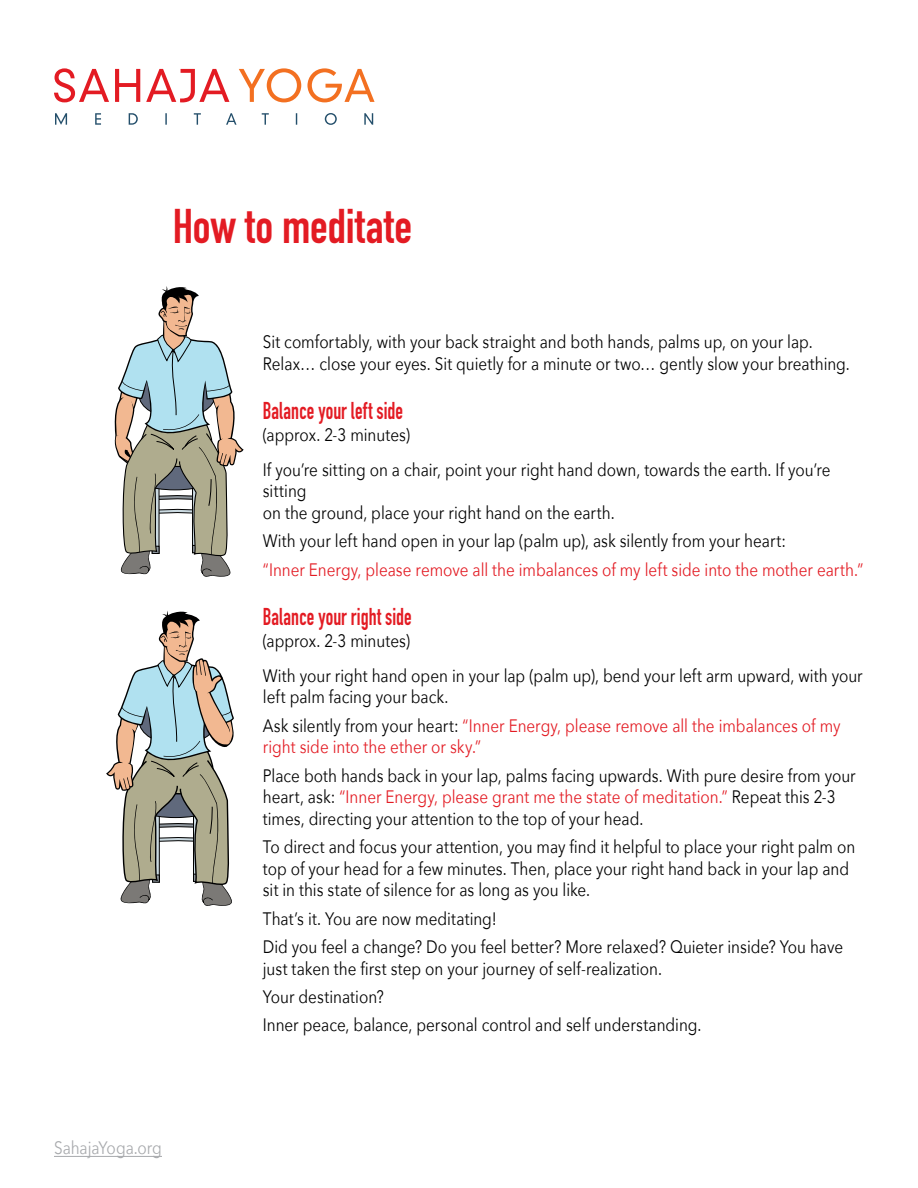
<style>
.page{position:relative;width:918px;height:1188px;background:#fff}
.page>*{position:absolute;margin:0;border:0;box-sizing:border-box;transform-origin:0 0}
.t1{font:48px "DIN Engschrift";letter-spacing:.005em;color:#e31b23}
.t2{font:24px "DIN Engschrift";letter-spacing:.005em;color:#e31b23;scale:.85 1}
.t3{font:18px/21.6px "Avenir Next";color:#000;scale:.85 1}
.t4{font:18px "Avenir Next";color:#e31b23;scale:.85 1}
.t5{font:18px "Avenir Next";letter-spacing:-.005em;color:#a7a9ac;scale:.85 1}
.s1{color:#e31b23}
</style>
<div class="page">
<hr style="left:54px;top:1156px;width:108px;height:1px;background:#a7a9ac">
<svg style="left:54px;top:68px;width:175px;height:34px"></svg>
<svg style="left:239px;top:68px;width:136px;height:34px"></svg>
<svg style="left:55px;top:113px;width:318px;height:12px"></svg>
<svg style="left:106px;top:611px;width:128px;height:295px"></svg>
<svg style="left:114px;top:286px;width:130px;height:291px"></svg>
<h1 class="t1" style="left:173px;top:198px;width:241px">How to meditate</h1>
<p class="t3" style="left:263px;top:332px;width:692px">Sit comfortably, with your back straight and both hands, palms up, on your lap.<br>Relax… close your eyes. Sit quietly for a minute or two… gently slow your breathing.</p>
<h2 class="t2" style="left:263px;top:396px;width:167px">Balance your left side</h2>
<p class="t3" style="left:263px;top:417px;width:670px;line-height:35.1px">(approx. 2-3 minutes)<br>If you’re sitting on a chair, point your right hand down, towards the earth. If you’re</p>
<p class="t3" style="left:263px;top:481px;width:415px">sitting<br>on the ground, place your right hand on the earth.</p>
<p class="t3" style="left:263px;top:531px;width:617px">With your left hand open in your lap (palm up), ask silently from your heart:</p>
<p class="t4" style="left:263px;top:558px;width:708px">“Inner Energy, please remove all the imbalances of my left side into the mother earth.”</p>
<h2 class="t2" style="left:263px;top:603px;width:177px">Balance your right side</h2>
<p class="t3" style="left:263px;top:623px;width:707px;line-height:35.1px">(approx. 2-3 minutes)<br>With your right hand open in your lap (palm up), bend your left arm upward, with your</p>
<p class="t3" style="left:263px;top:683px;width:681px;line-height:28.3px">left palm facing your back.<br>Ask silently from your heart: <span class="s1">“Inner Energy, please remove all the imbalances of my</span></p>
<p class="t4" style="left:263px;top:735px;width:258px">right side into the ether or sky.”</p>
<p class="t3" style="left:263px;top:765px;width:699px">Place both hands back in your lap, palms facing upwards. With pure desire from your heart, ask: <span class="s1">“Inner Energy, please grant me the state of meditation.”</span> Repeat this 2-3 times, directing your attention to the top of your head.</p>
<p class="t3" style="left:263px;top:837px;width:698px">To direct and focus your attention, you may find it helpful to place your right palm on top of your head for a few minutes. Then, place your right hand back in your lap and sit in this state of silence for as long as you like.</p>
<p class="t3" style="left:263px;top:905px;width:684px;line-height:28.3px">That’s it. You are now meditating!<br>Did you feel a change? Do you feel better? More relaxed? Quieter inside? You have</p>
<p class="t3" style="left:263px;top:955px;width:518px;line-height:28.3px">just taken the first step on your journey of self-realization.<br>Your destination?<br>Inner peace, balance, personal control and self understanding.</p>
<p class="t5" style="left:54px;top:1136px;width:129px">SahajaYoga.org</p>
</div>
